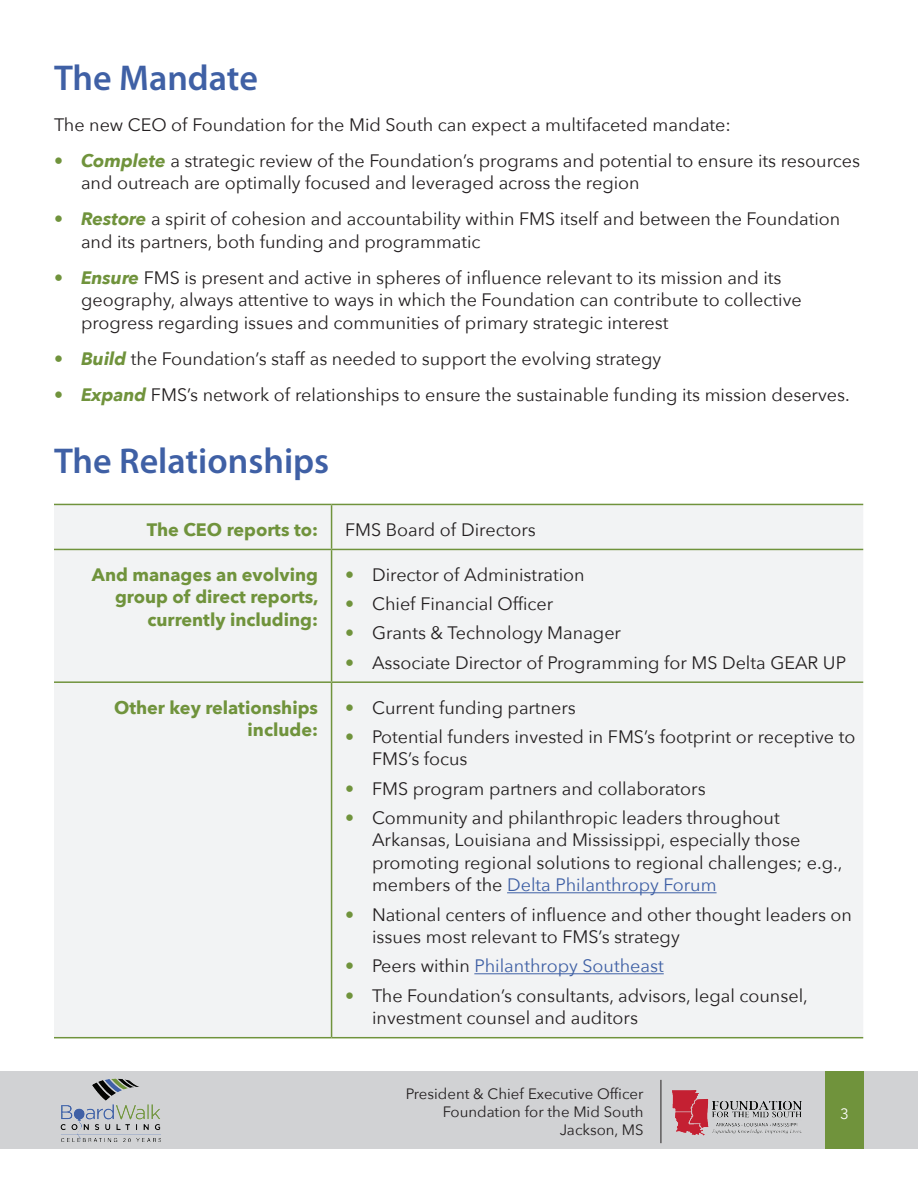
<style>
.page{position:relative;width:918px;height:1188px;background:#fff}
.page>*{position:absolute;margin:0;border:0;box-sizing:border-box;transform-origin:0 0}
.t1{font:600 36px "Myriad Pro";color:#3f60a5}
.t2{font:18px/22.5px "Avenir Next";color:#231f20}
.t3{font:700 18px/22.5px "Avenir Next";color:#70933c;text-align:right}
.t4{font:18px "Avenir Next";color:#3f60a5}
.t5{font:15px/18px "Avenir Next";color:#231f20;text-align:right}
.t6{font:15px "Avenir Next";color:#fff}
.s1{color:#70933c}
.s2{font-weight:700;font-style:italic;color:#70933c}
.s3{color:#3f60a5}
.s4{color:#231f20}
</style>
<div class="page">
<div style="left:0;top:1071px;width:918px;height:78px;background:#d1d2d4"></div>
<div style="left:825px;top:1071px;width:39px;height:78px;background:#70933c"></div>
<img style="left:60px;top:1078px;width:101px;height:64px">
<img style="left:673px;top:1091px;width:129px;height:45px">
<hr style="left:661px;top:1080px;width:1px;height:63px;background:#231f20">
<div style="left:54px;top:505px;width:809px;height:532px;background:#f2f3f4"></div>
<hr style="left:54px;top:504px;width:278px;height:1px;background:#70933c">
<hr style="left:332px;top:504px;width:531px;height:1px;background:#70933c">
<hr style="left:331px;top:505px;width:1px;height:44px;background:#70933c">
<hr style="left:54px;top:549px;width:278px;height:1px;background:#70933c">
<hr style="left:332px;top:549px;width:531px;height:1px;background:#70933c">
<hr style="left:331px;top:550px;width:1px;height:131px;background:#70933c">
<hr style="left:54px;top:681px;width:278px;height:2px;background:#70933c">
<hr style="left:332px;top:681px;width:531px;height:2px;background:#70933c">
<hr style="left:331px;top:683px;width:1px;height:354px;background:#70933c">
<hr style="left:54px;top:1037px;width:278px;height:1px;background:#70933c">
<hr style="left:332px;top:1037px;width:531px;height:1px;background:#70933c">
<hr style="left:507px;top:892px;width:210px;height:1px;background:#3f60a5">
<hr style="left:474px;top:973px;width:190px;height:1px;background:#3f60a5">
<h1 class="t1" style="left:54px;top:55px;width:205px">The Mandate</h1>
<p class="t2" style="left:54px;top:112px;width:678px">The new CEO of Foundation for the Mid South can expect a multifaceted mandate:</p>
<p class="t2" style="left:81px;top:148px;width:781px;text-indent:-27px"><span class="s1">•</span> <span class="s2">Complete</span> a strategic review of the Foundation’s programs and potential to ensure its resources and outreach are optimally focused and leveraged across the region</p>
<p class="t2" style="left:81px;top:207px;width:761px;text-indent:-27px"><span class="s1">•</span> <span class="s2">Restore</span> a spirit of cohesion and accountability within FMS itself and between the Foundation and its partners, both funding and programmatic</p>
<p class="t2" style="left:81px;top:265px;width:722px;text-indent:-27px"><span class="s1">•</span> <span class="s2">Ensure</span> FMS is present and active in spheres of influence relevant to its mission and its geography, always attentive to ways in which the Foundation can contribute to collective progress regarding issues and communities of primary strategic interest</p>
<p class="t2" style="left:54px;top:346px;width:609px"><span class="s1">•</span> <span class="s2">Build</span> the Foundation’s staff as needed to support the evolving strategy</p>
<p class="t2" style="left:54px;top:382px;width:797px"><span class="s1">•</span> <span class="s2">Expand</span> FMS’s network of relationships to ensure the sustainable funding its mission deserves.</p>
<h1 class="t1" style="left:54px;top:438px;width:277px">The Relationships</h1>
<p class="t3" style="left:147px;top:518px;width:173px">The CEO reports to:</p>
<p class="t2" style="left:345px;top:518px;width:192px">FMS Board of Directors</p>
<p class="t3" style="left:92px;top:563px;width:228px">And manages an evolving group of direct reports, currently including:</p>
<p class="t2" style="left:345px;top:563px;width:241px"><span class="s1">•</span> Director of Administration</p>
<p class="t2" style="left:345px;top:592px;width:210px"><span class="s1">•</span> Chief Financial Officer</p>
<p class="t2" style="left:345px;top:621px;width:278px"><span class="s1">•</span> Grants &amp; Technology Manager</p>
<p class="t2" style="left:345px;top:650px;width:503px"><span class="s1">•</span> Associate Director of Programming for MS Delta GEAR UP</p>
<p class="t3" style="left:114px;top:696px;width:205px">Other key relationships include:</p>
<p class="t2" style="left:345px;top:695px;width:232px"><span class="s1">•</span> Current funding partners</p>
<p class="t2" style="left:372px;top:725px;width:485px;text-indent:-27px"><span class="s1">•</span> Potential funders invested in FMS’s footprint or receptive to<br>FMS’s focus</p>
<p class="t2" style="left:345px;top:776px;width:362px"><span class="s1">•</span> FMS program partners and collaborators</p>
<p class="t2" style="left:372px;top:806px;width:472px;text-indent:-27px"><span class="s1">•</span> Community and philanthropic leaders throughout Arkansas, Louisiana and Mississippi, especially those promoting regional solutions to regional challenges; e.g., members of the <span class="s3">Delta Philanthropy Forum</span></p>
<p class="t2" style="left:372px;top:902px;width:481px;text-indent:-27px"><span class="s1">•</span> National centers of influence and other thought leaders on issues most relevant to FMS’s strategy</p>
<p class="t4" style="left:345px;top:951px;width:320px"><span class="s1">•</span> <span class="s4">Peers within</span> Philanthropy Southeast</p>
<p class="t2" style="left:372px;top:983px;width:437px;text-indent:-27px"><span class="s1">•</span> The Foundation’s consultants, advisors, legal counsel, investment counsel and auditors</p>
<p class="t5" style="left:406px;top:1084px;width:239px">President &amp; Chief Executive Officer<br>Foundation for the Mid South<br>Jackson, MS</p>
<p class="t6" style="left:840px;top:1102px;width:10px">3</p>
</div>
